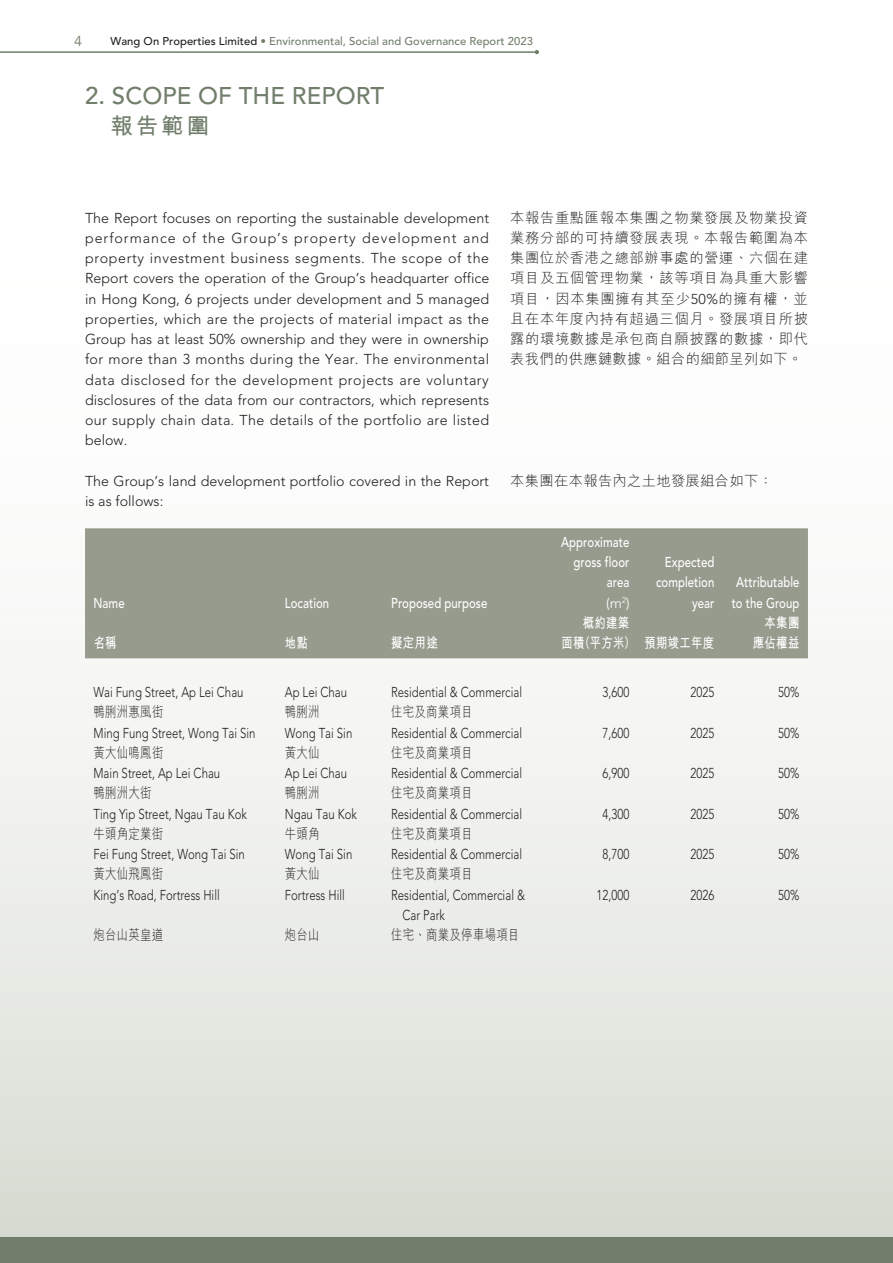
<style>
.page{position:relative;width:893px;height:1263px;background:#fff}
.page>*{position:absolute;margin:0;border:0;box-sizing:border-box;transform-origin:0 0}
.t1{font:500 24px "Avenir LT Std";letter-spacing:.005em;color:#727e6c}
.t2{font:700 22.5px "M Hei HK";color:#727e6c}
.t3{font:300 14.25px/20.2px "Avenir LT Std";color:#231f20;text-align:justify}
.t4{font:300 14.25px/20.2px "Avenir LT Std";color:#231f20;scale:.8 1}
.t5{font:300 14.25px/20.2px "M Hei HK";letter-spacing:.025em;color:#231f20;text-align:justify}
.t6{font:500 14.25px/20.2px "Avenir LT Std";letter-spacing:.005em;color:#fff;text-align:right;scale:.8 1}
.t7{font:300 14.25px "M Hei HK";letter-spacing:.025em;color:#231f20;scale:.8 1}
.t8{font:700 14.25px/20.2px "M Hei HK";letter-spacing:.03em;color:#fff;scale:.8 1}
.t9{font:14.25px "Avenir LT Std";color:#727e6c}
.t10{font:500 11.25px "Avenir LT Std";letter-spacing:.005em;color:#727e6c}
.s1{color:#231f20}
.s2{font-family:"Avenir LT Std"}
.s3{font-weight:300}
</style>
<div class="page">
<div style="left:0;top:0;width:893px;height:1263px;background:linear-gradient(to bottom,#fff,#dee2da)"></div>
<svg style="left:535px;top:50px;width:4px;height:4px"></svg>
<hr style="left:0;top:51px;width:537px;height:2px;background:#727e6c">
<div style="left:0;top:1237px;width:893px;height:26px;background:#727e6c"></div>
<div style="left:85px;top:528px;width:723px;height:130px;background:#969b8d"></div>
<p class="t9" style="left:74px;top:33px;width:9px">4</p>
<p class="t10" style="left:111px;top:35px;width:424px"><span class="s1">Wang On Properties Limited</span> • Environmental, Social and Governance Report 2023</p>
<h1 class="t1" style="left:85px;top:82px;width:301px">2. SCOPE OF THE REPORT</h1>
<h2 class="t2" style="left:111px;top:110px;width:100px">報告範圍</h2>
<p class="t3" style="left:85px;top:208px;width:406px">The Report focuses on reporting the sustainable development performance of the Group’s property development and property investment business segments. The scope of the Report covers the operation of the Group’s headquarter office in Hong Kong, 6 projects under development and 5 managed properties, which are the projects of material impact as the Group has at least 50% ownership and they were in ownership for more than 3 months during the Year. The environmental data disclosed for the development projects are voluntary disclosures of the data from our contractors, which represents our supply chain data. The details of the portfolio are listed below.</p>
<p class="t3" style="left:85px;top:471px;width:405px">The Group’s land development portfolio covered in the Report is as follows:</p>
<p class="t6" style="left:94px;top:593px;width:40px">Name</p>
<p class="t6" style="left:285px;top:593px;width:57px">Location</p>
<p class="t6" style="left:391px;top:593px;width:122px">Proposed purpose</p>
<p class="t8" style="left:94px;top:631px;width:30px">名稱</p>
<p class="t8" style="left:285px;top:631px;width:30px">地點</p>
<p class="t8" style="left:391px;top:631px;width:60px">擬定用途</p>
<p class="t5" style="left:510px;top:207px;width:299px">本報告重點匯報本集團之物業發展及物業投資業務分部的可持續發展表現。本報告範圍為本集團位於香港之總部辦事處的營運、六個在建項目及五個管理物業，該等項目為具重大影響項目，因本集團擁有其至少<span class="s2">50%</span>的擁有權，並且在本年度內持有超過三個月。發展項目所披露的環境數據是承包商自願披露的數據，即代表我們的供應鏈數據。組合的細節呈列如下。</p>
<p class="t5" style="left:510px;top:470px;width:264px">本集團在本報告內之土地發展組合如下：</p>
<p class="t6" style="left:561px;top:532px;width:87px">Approximate gross floor area<br>(<span class="s3">m</span><sup>2</sup>)</p>
<p class="t6" style="left:656px;top:552px;width:74px">Expected completion year</p>
<p class="t6" style="left:732px;top:572px;width:86px;text-align:center">Attributable to the Group</p>
<p class="t8" style="left:561px;top:611px;width:193px;text-indent:21px">概約建築<br>面積（平方米） 預期竣工年度</p>
<p class="t8" style="left:753px;top:611px;width:60px;text-align:right">本集團應佔權益</p>
<p class="t4" style="left:94px;top:682px;width:189px">Wai Fung Street, Ap Lei Chau</p>
<p class="t4" style="left:285px;top:682px;width:79px">Ap Lei Chau</p>
<p class="t4" style="left:391px;top:682px;width:165px">Residential &amp; Commercial</p>
<p class="t4" style="left:603px;top:682px;width:35px">3,600</p>
<p class="t4" style="left:691px;top:682px;width:31px">2025</p>
<p class="t4" style="left:778px;top:682px;width:28px">50%</p>
<p class="t7" style="left:94px;top:705px;width:89px">鴨脷洲惠風街</p>
<p class="t7" style="left:285px;top:705px;width:45px">鴨脷洲</p>
<p class="t7" style="left:391px;top:705px;width:103px">住宅及商業項目</p>
<p class="t4" style="left:94px;top:722px;width:204px">Ming Fung Street, Wong Tai Sin</p>
<p class="t4" style="left:285px;top:722px;width:86px">Wong Tai Sin</p>
<p class="t4" style="left:391px;top:722px;width:165px">Residential &amp; Commercial</p>
<p class="t4" style="left:603px;top:722px;width:35px">7,600</p>
<p class="t4" style="left:691px;top:722px;width:31px">2025</p>
<p class="t4" style="left:778px;top:722px;width:28px">50%</p>
<p class="t7" style="left:94px;top:745px;width:89px">黃大仙鳴鳳街</p>
<p class="t7" style="left:285px;top:745px;width:45px">黃大仙</p>
<p class="t7" style="left:391px;top:745px;width:103px">住宅及商業項目</p>
<p class="t4" style="left:94px;top:763px;width:160px">Main Street, Ap Lei Chau</p>
<p class="t4" style="left:285px;top:763px;width:79px">Ap Lei Chau</p>
<p class="t4" style="left:391px;top:763px;width:165px">Residential &amp; Commercial</p>
<p class="t4" style="left:603px;top:763px;width:35px">6,900</p>
<p class="t4" style="left:691px;top:763px;width:31px">2025</p>
<p class="t4" style="left:778px;top:763px;width:28px">50%</p>
<p class="t7" style="left:94px;top:786px;width:74px">鴨脷洲大街</p>
<p class="t7" style="left:285px;top:786px;width:45px">鴨脷洲</p>
<p class="t7" style="left:391px;top:786px;width:103px">住宅及商業項目</p>
<p class="t4" style="left:93px;top:803px;width:193px">Ting Yip Street, Ngau Tau Kok</p>
<p class="t4" style="left:285px;top:803px;width:92px">Ngau Tau Kok</p>
<p class="t4" style="left:391px;top:803px;width:165px">Residential &amp; Commercial</p>
<p class="t4" style="left:603px;top:803px;width:35px">4,300</p>
<p class="t4" style="left:691px;top:803px;width:31px">2025</p>
<p class="t4" style="left:778px;top:803px;width:28px">50%</p>
<p class="t7" style="left:93px;top:826px;width:89px">牛頭角定業街</p>
<p class="t7" style="left:285px;top:826px;width:45px">牛頭角</p>
<p class="t7" style="left:391px;top:826px;width:103px">住宅及商業項目</p>
<p class="t4" style="left:93px;top:844px;width:191px">Fei Fung Street, Wong Tai Sin</p>
<p class="t4" style="left:285px;top:844px;width:86px">Wong Tai Sin</p>
<p class="t4" style="left:391px;top:844px;width:165px">Residential &amp; Commercial</p>
<p class="t4" style="left:603px;top:844px;width:35px">8,700</p>
<p class="t4" style="left:691px;top:844px;width:31px">2025</p>
<p class="t4" style="left:778px;top:844px;width:28px">50%</p>
<p class="t7" style="left:93px;top:867px;width:89px">黃大仙飛鳳街</p>
<p class="t7" style="left:285px;top:867px;width:45px">黃大仙</p>
<p class="t7" style="left:391px;top:867px;width:103px">住宅及商業項目</p>
<p class="t4" style="left:93px;top:884px;width:159px">King’s Road, Fortress Hill</p>
<p class="t4" style="left:285px;top:884px;width:77px">Fortress Hill</p>
<p class="t4" style="left:403px;top:884px;width:155px;text-indent:-11px">Residential, Commercial &amp;<br>Car Park</p>
<p class="t4" style="left:597px;top:884px;width:42px">12,000</p>
<p class="t4" style="left:691px;top:884px;width:31px">2026</p>
<p class="t4" style="left:778px;top:884px;width:28px">50%</p>
<p class="t7" style="left:93px;top:927px;width:89px">炮台山英皇道</p>
<p class="t7" style="left:285px;top:927px;width:45px">炮台山</p>
<p class="t7" style="left:391px;top:927px;width:162px">住宅、商業及停車場項目</p>
</div>
